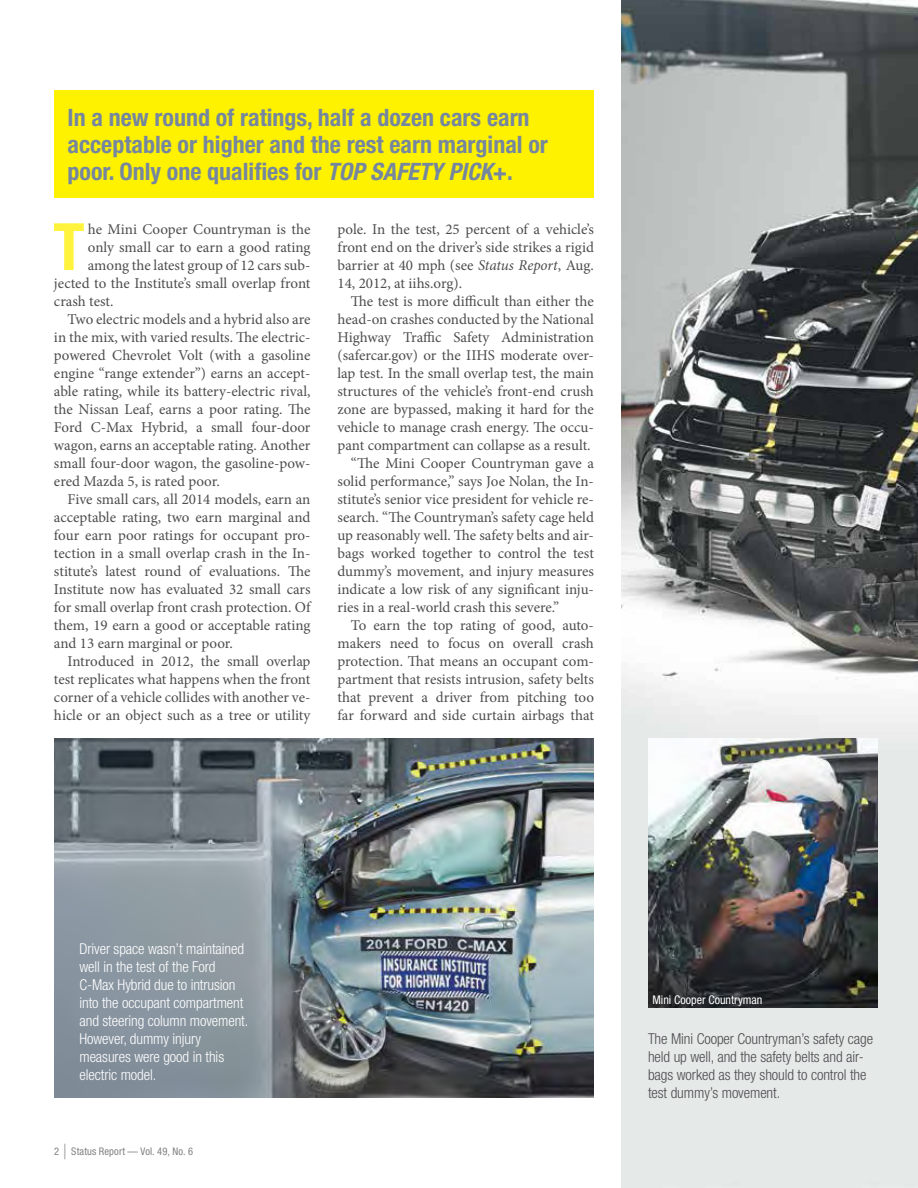
<style>
.page{position:relative;width:918px;height:1188px;background:#fff}
.page>*{position:absolute;margin:0;border:0;box-sizing:border-box;transform-origin:0 0}
.t1{font:700 condensed 65.4px "Helvetica Neue LT Pro";color:#fff33e}
.t2{font:700 condensed 24px/27px "Helvetica Neue LT Pro";color:#75869f}
.t3{font:15px/18px "Minion Pro";color:#4d4d4f;text-align:justify}
.t4{font:300 condensed 15px/18px "Helvetica Neue LT Pro";letter-spacing:-.005em;color:#fff}
.t5{font:300 condensed 15px/18px "Helvetica Neue LT Pro";letter-spacing:-.005em;color:#4d4d4f}
.t6{font:condensed 12px "Helvetica Neue LT Pro";color:#fff}
.t7{font:condensed 10.5px "Helvetica Neue LT Pro";letter-spacing:.015em;color:#808285}
.s1{font-style:italic}
.s2{font-size:21px}
</style>
<div class="page">
<img style="left:54px;top:738px;width:540px;height:360px">
<img style="left:621px;top:0;width:297px;height:1188px">
<img style="left:648px;top:738px;width:230px;height:270px">
<div style="left:54px;top:90px;width:540px;height:108px;background:#fff200"></div>
<h2 class="t2" style="left:68px;top:103px;width:482px">In a new round of ratings, half a dozen cars earn acceptable or higher and the rest earn marginal or poor. Only one qualifies for <span class="s1">TOP SAFETY PICK</span>+.</h2>
<h1 class="t1" style="left:53px;top:207px;width:33px">T</h1>
<p class="t3" style="left:88px;top:220px;width:224px">he Mini Cooper Countryman is the</p>
<p class="t3" style="left:88px;top:238px;width:224px">only small car to earn a good rating</p>
<p class="t3" style="left:88px;top:256px;width:224px">among the latest group of 12 cars sub-</p>
<p class="t3" style="left:54px;top:274px;width:258px">jected to the Institute’s small overlap front</p>
<p class="t3" style="left:54px;top:292px;width:61px">crash test.</p>
<p class="t3" style="left:67px;top:310px;width:244px">Two electric models and a hybrid also are</p>
<p class="t3" style="left:54px;top:328px;width:258px">in the mix, with varied results. The electric-</p>
<p class="t3" style="left:54px;top:346px;width:258px">powered Chevrolet Volt (with a gasoline</p>
<p class="t3" style="left:54px;top:364px;width:258px">engine “range extender”) earns an accept-</p>
<p class="t3" style="left:54px;top:382px;width:258px">able rating, while its battery-electric rival,</p>
<p class="t3" style="left:54px;top:400px;width:258px">the Nissan Leaf, earns a poor rating. The</p>
<p class="t3" style="left:54px;top:418px;width:258px">Ford C-Max Hybrid, a small four-door</p>
<p class="t3" style="left:54px;top:436px;width:258px">wagon, earns an acceptable rating. Another</p>
<p class="t3" style="left:54px;top:454px;width:258px">small four-door wagon, the gasoline-pow-</p>
<p class="t3" style="left:54px;top:472px;width:167px">ered Mazda 5, is rated poor.</p>
<p class="t3" style="left:67px;top:490px;width:245px">Five small cars, all 2014 models, earn an</p>
<p class="t3" style="left:54px;top:508px;width:258px">acceptable rating, two earn marginal and</p>
<p class="t3" style="left:54px;top:526px;width:258px">four earn poor ratings for occupant pro-</p>
<p class="t3" style="left:54px;top:544px;width:258px">tection in a small overlap crash in the In-</p>
<p class="t3" style="left:54px;top:562px;width:258px">stitute’s latest round of evaluations. The</p>
<p class="t3" style="left:54px;top:580px;width:258px">Institute now has evaluated 32 small cars</p>
<p class="t3" style="left:54px;top:598px;width:258px">for small overlap front crash protection. Of</p>
<p class="t3" style="left:54px;top:616px;width:258px">them, 19 earn a good or acceptable rating</p>
<p class="t3" style="left:54px;top:634px;width:180px">and 13 earn marginal or poor.</p>
<p class="t3" style="left:67px;top:652px;width:245px">Introduced in 2012, the small overlap</p>
<p class="t3" style="left:54px;top:670px;width:258px">test replicates what happens when the front</p>
<p class="t3" style="left:54px;top:688px;width:258px">corner of a vehicle collides with another ve-</p>
<p class="t3" style="left:54px;top:706px;width:258px">hicle or an object such as a tree or utility</p>
<p class="t3" style="left:337px;top:220px;width:258px">pole. In the test, 25 percent of a vehicle’s front end on the driver’s side strikes a rigid barrier at 40 mph (see <span class="s1">Status Report</span>, Aug.<br>14, 2012, at iihs.org).</p>
<p class="t3" style="left:351px;top:292px;width:244px">The test is more difficult than either the</p>
<p class="t3" style="left:337px;top:310px;width:258px">head-on crashes conducted by the National</p>
<p class="t3" style="left:337px;top:328px;width:258px">Highway Traffic Safety Administration</p>
<p class="t3" style="left:337px;top:346px;width:258px">(safercar.gov) or the IIHS moderate over-</p>
<p class="t3" style="left:337px;top:364px;width:258px">lap test. In the small overlap test, the main</p>
<p class="t3" style="left:337px;top:382px;width:258px">structures of the vehicle’s front-end crush</p>
<p class="t3" style="left:337px;top:400px;width:258px">zone are bypassed, making it hard for the</p>
<p class="t3" style="left:337px;top:418px;width:258px">vehicle to manage crash energy. The occu-</p>
<p class="t3" style="left:337px;top:436px;width:255px">pant compartment can collapse as a result.</p>
<p class="t3" style="left:351px;top:454px;width:244px">“The Mini Cooper Countryman gave a</p>
<p class="t3" style="left:337px;top:472px;width:258px">solid performance,” says Joe Nolan, the In-</p>
<p class="t3" style="left:337px;top:490px;width:258px">stitute’s senior vice president for vehicle re-</p>
<p class="t3" style="left:337px;top:508px;width:258px">search. “The Countryman’s safety cage held</p>
<p class="t3" style="left:337px;top:526px;width:258px">up reasonably well. The safety belts and air-</p>
<p class="t3" style="left:337px;top:544px;width:258px">bags worked together to control the test</p>
<p class="t3" style="left:337px;top:562px;width:258px">dummy’s movement, and injury measures</p>
<p class="t3" style="left:337px;top:580px;width:258px">indicate a low risk of any significant inju-</p>
<p class="t3" style="left:337px;top:598px;width:223px">ries in a real-world crash this severe.”</p>
<p class="t3" style="left:351px;top:616px;width:244px">To earn the top rating of good, auto-</p>
<p class="t3" style="left:337px;top:634px;width:258px">makers need to focus on overall crash</p>
<p class="t3" style="left:337px;top:652px;width:258px">protection. That means an occupant com-</p>
<p class="t3" style="left:337px;top:670px;width:258px">partment that resists intrusion, safety belts</p>
<p class="t3" style="left:337px;top:688px;width:258px">that prevent a driver from pitching too</p>
<p class="t3" style="left:337px;top:706px;width:258px">far forward and side curtain airbags that</p>
<p class="t4" style="left:79px;top:940px;width:170px">Driver space wasn’t maintained well in the test of the Ford<br>C-Max Hybrid due to intrusion into the occupant compartment and steering column movement.<br>However, dummy injury measures were good in this electric model.</p>
<p class="t7" style="left:54px;top:1145px;width:141px">2 <span class="s2">|</span> Status Report — Vol. 49, No. 6</p>
<p class="t6" style="left:652px;top:992px;width:111px">Mini Cooper Countryman</p>
<p class="t5" style="left:648px;top:1030px;width:227px">The Mini Cooper Countryman’s safety cage held up well, and the safety belts and air&shy;bags worked as they should to control the test dummy’s movement.</p>
</div>
